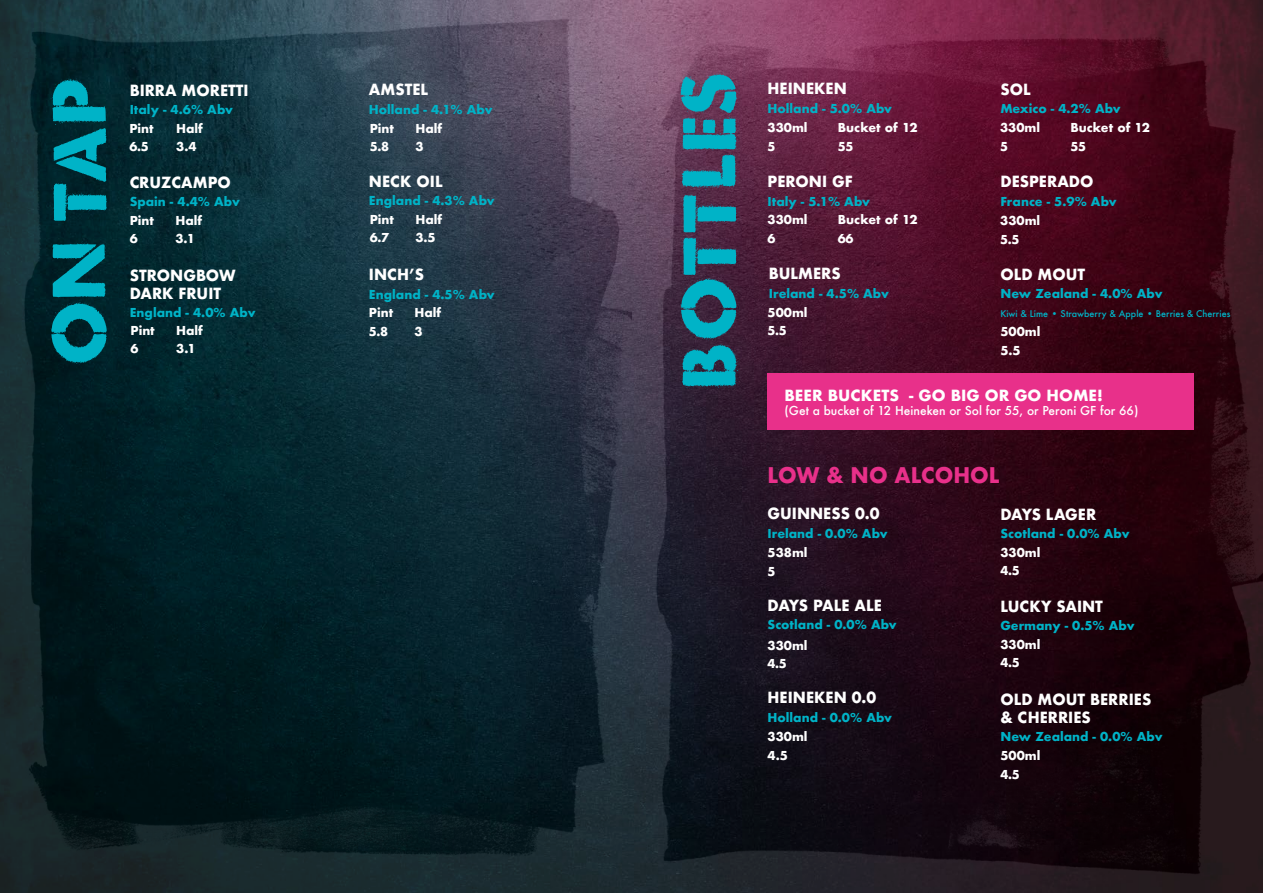
<style>
.page{position:relative;width:1263px;height:893px;background:#fff}
.page>*{position:absolute;margin:0;border:0;box-sizing:border-box;transform-origin:0 0}
.t1{font:75px "Boom Stencil Distress";color:#00b3c7}
.t2{font:700 21px "Futura";color:#e8308a;scale:.96 1}
.t3{font:700 15px/18.5px "Futura";color:#fff;scale:.96 1}
.t4{font:700 15px "Futura";color:#fff}
.t5{font:700 15px "Futura";letter-spacing:-.025em;color:#fff;scale:.96 1}
.t6{font:700 12px "Futura";color:#00b3c7}
.t7{font:700 12px/18.5px "Futura";color:#fff}
.t8{font:500 12px "Futura";color:#fff}
.t9{font:500 9px "Futura";color:#00b3c7}
</style>
<div class="page">
<img style="left:0;top:0;width:1263px;height:893px">
<div style="left:767px;top:374px;width:427px;height:56px;background:#e8308a"></div>
<h1 class="t1" style="left:34px;top:367px;width:292px;rotate:-90deg">ON TAP</h1>
<h1 class="t1" style="left:664px;top:391px;width:321px;rotate:-90deg">BOTTLES</h1>
<p class="t3" style="left:369px;top:80px;width:63px">AMSTEL</p>
<p class="t6" style="left:369px;top:100px;width:125px">Holland - 4.1% Abv</p>
<p class="t3" style="left:130px;top:81px;width:126px">BIRRA MORETTI</p>
<p class="t6" style="left:130px;top:101px;width:105px">Italy - 4.6% Abv</p>
<p class="t7" style="left:176px;top:119px;width:28px">Half<br>3.4</p>
<p class="t7" style="left:370px;top:119px;width:26px">Pint<br>5.8</p>
<p class="t7" style="left:415px;top:119px;width:28px">Half<br>3</p>
<p class="t7" style="left:129px;top:119px;width:26px">Pint<br>6.5</p>
<p class="t3" style="left:130px;top:173px;width:107px">CRUZCAMPO</p>
<p class="t3" style="left:369px;top:172px;width:78px">NECK OIL</p>
<p class="t6" style="left:130px;top:193px;width:112px">Spain - 4.4% Abv</p>
<p class="t6" style="left:369px;top:192px;width:127px">England - 4.3% Abv</p>
<p class="t7" style="left:415px;top:210px;width:28px">Half<br>3.5</p>
<p class="t7" style="left:370px;top:210px;width:26px">Pint<br>6.7</p>
<p class="t7" style="left:175px;top:211px;width:28px">Half<br>3.1</p>
<p class="t7" style="left:130px;top:211px;width:26px">Pint<br>6</p>
<p class="t3" style="left:369px;top:265px;width:59px">INCH’S</p>
<p class="t3" style="left:130px;top:266px;width:112px">STRONGBOW<br>DARK FRUIT</p>
<p class="t6" style="left:369px;top:286px;width:127px">England - 4.5% Abv</p>
<p class="t6" style="left:130px;top:304px;width:127px">England - 4.0% Abv</p>
<p class="t7" style="left:414px;top:304px;width:28px">Half<br>3</p>
<p class="t7" style="left:369px;top:304px;width:26px">Pint<br>5.8</p>
<p class="t7" style="left:176px;top:321px;width:28px">Half<br>3.1</p>
<p class="t7" style="left:131px;top:321px;width:26px">Pint<br>6</p>
<p class="t3" style="left:767px;top:79px;width:84px">HEINEKEN</p>
<p class="t6" style="left:767px;top:99px;width:126px">Holland - 5.0% Abv</p>
<p class="t3" style="left:1000px;top:81px;width:33px">SOL</p>
<p class="t6" style="left:1000px;top:99px;width:122px">Mexico - 4.2% Abv</p>
<p class="t7" style="left:767px;top:118px;width:42px">330ml<br>5</p>
<p class="t7" style="left:838px;top:118px;width:81px">Bucket of 12<br>55</p>
<p class="t7" style="left:1070px;top:118px;width:81px">Bucket of 12<br>55</p>
<p class="t7" style="left:1000px;top:118px;width:42px">330ml<br>5</p>
<p class="t3" style="left:767px;top:172px;width:90px">PERONI GF</p>
<p class="t3" style="left:1000px;top:172px;width:99px">DESPERADO</p>
<p class="t6" style="left:767px;top:193px;width:104px">Italy - 5.1% Abv</p>
<p class="t6" style="left:1000px;top:193px;width:118px">France - 5.9% Abv</p>
<p class="t7" style="left:767px;top:211px;width:42px">330ml<br>6</p>
<p class="t7" style="left:838px;top:211px;width:81px">Bucket of 12<br>66</p>
<p class="t7" style="left:1000px;top:212px;width:42px">330ml<br>5.5</p>
<p class="t3" style="left:769px;top:264px;width:76px">BULMERS</p>
<p class="t3" style="left:1000px;top:265px;width:90px">OLD MOUT</p>
<p class="t6" style="left:769px;top:285px;width:122px">Ireland - 4.5% Abv</p>
<p class="t7" style="left:767px;top:303px;width:42px">500ml<br>5.5</p>
<p class="t6" style="left:1000px;top:285px;width:164px">New Zealand - 4.0% Abv</p>
<p class="t9" style="left:1000px;top:307px;width:231px">Kiwi &amp; Lime • Strawberry &amp; Apple • Berries &amp; Cherries</p>
<p class="t7" style="left:1000px;top:323px;width:42px">500ml<br>5.5</p>
<p class="t4" style="left:784px;top:384px;width:320px">BEER BUCKETS - GO BIG OR GO HOME!</p>
<p class="t8" style="left:784px;top:402px;width:355px">(Get a bucket of 12 Heineken or Sol for 55, or Peroni GF for 66)</p>
<h2 class="t2" style="left:767px;top:460px;width:243px">LOW &amp; NO ALCOHOL</h2>
<p class="t3" style="left:767px;top:504px;width:118px">GUINNESS 0.0</p>
<p class="t5" style="left:1000px;top:503px;width:101px">DAYS LAGER</p>
<p class="t6" style="left:767px;top:524px;width:122px">Ireland - 0.0% Abv</p>
<p class="t6" style="left:1000px;top:525px;width:131px">Scotland - 0.0% Abv</p>
<p class="t7" style="left:767px;top:544px;width:42px">538ml<br>5</p>
<p class="t7" style="left:1000px;top:543px;width:42px">330ml<br>4.5</p>
<p class="t3" style="left:767px;top:596px;width:121px">DAYS PALE ALE</p>
<p class="t3" style="left:1000px;top:597px;width:108px">LUCKY SAINT</p>
<p class="t6" style="left:767px;top:616px;width:131px">Scotland - 0.0% Abv</p>
<p class="t6" style="left:1000px;top:617px;width:136px">Germany - 0.5% Abv</p>
<p class="t7" style="left:767px;top:636px;width:42px">330ml<br>4.5</p>
<p class="t7" style="left:1000px;top:635px;width:42px">330ml<br>4.5</p>
<p class="t3" style="left:767px;top:688px;width:115px">HEINEKEN 0.0</p>
<p class="t6" style="left:767px;top:709px;width:126px">Holland - 0.0% Abv</p>
<p class="t3" style="left:1000px;top:690px;width:159px">OLD MOUT BERRIES &amp; CHERRIES</p>
<p class="t7" style="left:767px;top:728px;width:42px">330ml<br>4.5</p>
<p class="t6" style="left:1000px;top:728px;width:164px">New Zealand - 0.0% Abv</p>
<p class="t7" style="left:1000px;top:746px;width:42px">500ml<br>4.5</p>
</div>
